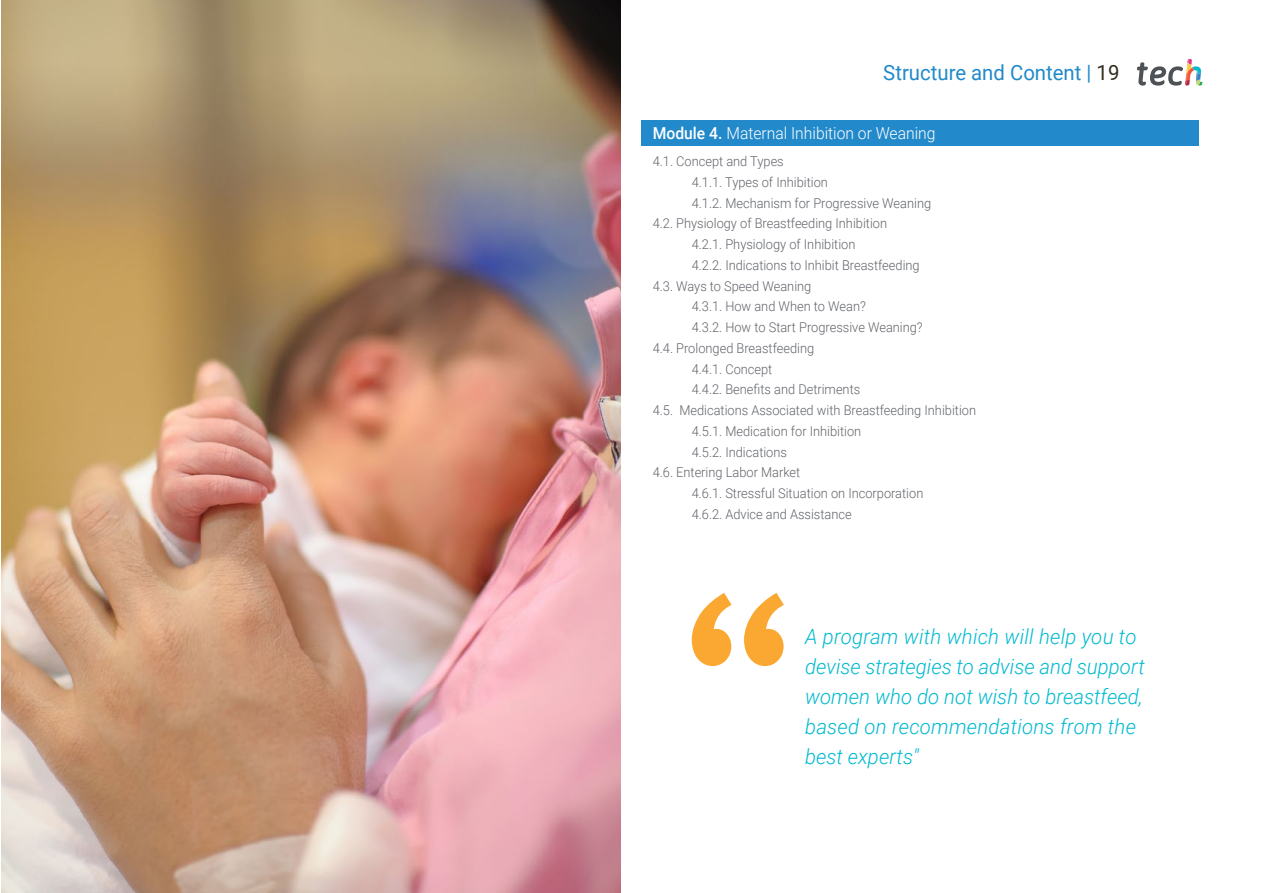
<style>
.page{position:relative;width:1263px;height:893px;background:#fff}
.page>*{position:absolute;margin:0;border:0;box-sizing:border-box;transform-origin:0 0}
.t1{font:italic 300 21px/30px "Roboto";color:#00bacf}
.t2{font:21px "Roboto";color:#2289ca}
.t3{font:300 16.5px "Roboto";color:#fff;scale:.95 1}
.t4{font:300 13.5px "Roboto";color:#61646a;scale:.95 1}
.s1{color:#312e20}
.s2{font-weight:500}
</style>
<div class="page">
<img style="left:1px;top:0;width:620px;height:893px">
<div style="left:642px;top:120px;width:557px;height:25px;background:#2289ca"></div>
<svg style="left:692px;top:593px;width:92px;height:73px"></svg>
<svg style="left:1137px;top:59px;width:65px;height:27px"></svg>
<h1 class="t2" style="left:883px;top:57px;width:238px">Structure and Content | <span class="s1">19</span></h1>
<p class="t3" style="left:653px;top:121px;width:299px"><span class="s2">Module 4.</span> Maternal Inhibition or Weaning</p>
<p class="t4" style="left:653px;top:152px;width:139px">4.1. Concept and Types</p>
<p class="t4" style="left:692px;top:172px;width:145px">4.1.1. Types of Inhibition</p>
<p class="t4" style="left:692px;top:193px;width:253px">4.1.2. Mechanism for Progressive Weaning</p>
<p class="t4" style="left:653px;top:214px;width:248px">4.2. Physiology of Breastfeeding Inhibition</p>
<p class="t4" style="left:692px;top:235px;width:174px">4.2.1. Physiology of Inhibition</p>
<p class="t4" style="left:692px;top:255px;width:241px">4.2.2. Indications to Inhibit Breastfeeding</p>
<p class="t4" style="left:653px;top:276px;width:168px">4.3. Ways to Speed Weaning</p>
<p class="t4" style="left:692px;top:297px;width:185px">4.3.1. How and When to Wean?</p>
<p class="t4" style="left:692px;top:318px;width:245px">4.3.2. How to Start Progressive Weaning?</p>
<p class="t4" style="left:653px;top:338px;width:172px">4.4. Prolonged Breastfeeding</p>
<p class="t4" style="left:692px;top:359px;width:86px">4.4.1. Concept</p>
<p class="t4" style="left:692px;top:380px;width:179px">4.4.2. Benefits and Detriments</p>
<p class="t4" style="left:653px;top:401px;width:342px">4.5. Medications Associated with Breastfeeding Inhibition</p>
<p class="t4" style="left:692px;top:421px;width:180px">4.5.1. Medication for Inhibition</p>
<p class="t4" style="left:692px;top:442px;width:102px">4.5.2. Indications</p>
<p class="t4" style="left:653px;top:463px;width:157px">4.6. Entering Labor Market</p>
<p class="t4" style="left:692px;top:484px;width:245px">4.6.1. Stressful Situation on Incorporation</p>
<p class="t4" style="left:692px;top:504px;width:170px">4.6.2. Advice and Assistance</p>
<h1 class="t1" style="left:805px;top:621px;width:341px">A program with which will help you to devise strategies to advise and support women who do not wish to breastfeed, based on recommendations from the best experts"</h1>
</div>
